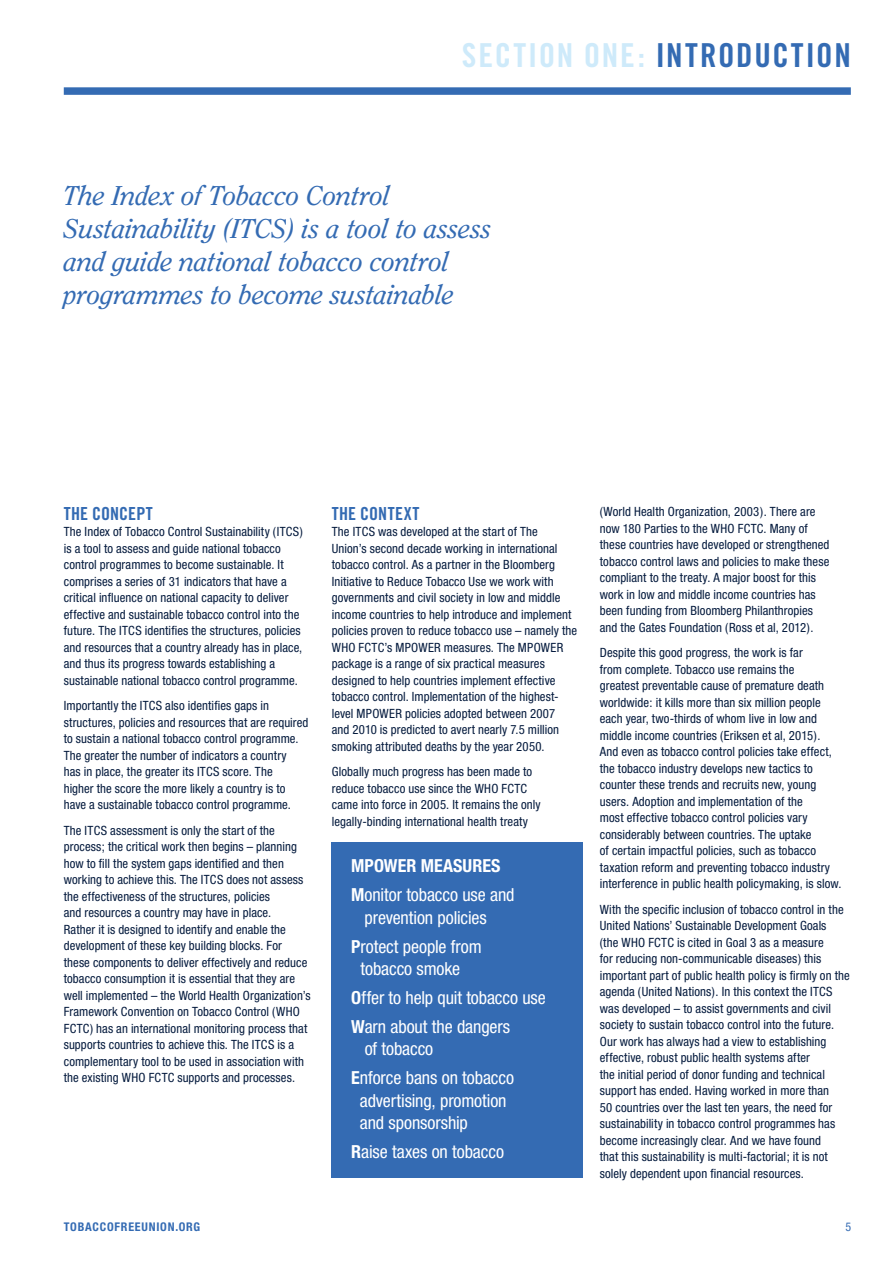
<style>
.page{position:relative;width:893px;height:1263px;background:#fff}
.page>*{position:absolute;margin:0;border:0;box-sizing:border-box;transform-origin:0 0}
.t1{font:33px "Trade Gothic Bold Cond Twenty";letter-spacing:.05em;color:#346bb3}
.t2{font:italic 27px/33px "Clearface ITC Pro";letter-spacing:-.01em;color:#346bb3}
.t3{font:condensed 18px/28.8px "Helvetica Neue";letter-spacing:-.005em;color:#fff}
.t4{font:18px "Trade Gothic Bold Cond Twenty";letter-spacing:.005em;color:#346bb3}
.t5{font:18px "Trade Gothic Bold Cond Twenty";letter-spacing:.025em;color:#346bb3}
.t6{font:condensed 12.75px/16.5px "Helvetica Neue";letter-spacing:.01em;color:#051b3e}
.t7{font:700 condensed 12px "Helvetica Neue";letter-spacing:.065em;color:#346bb3}
.t8{font:condensed 12px "Helvetica Neue";color:#346bb3}
.s1{color:#ceeafa}
.s2{font-weight:700}
</style>
<div class="page">
<div style="left:64px;top:87px;width:787px;height:8px;background:#346bb3"></div>
<div style="left:331px;top:842px;width:252px;height:336px;background:#346bb3"></div>
<h1 class="t1" style="left:462px;top:35px;width:391px"><span class="s1">SECTION ONE:</span> INTRODUCTION</h1>
<h2 class="t2" style="left:64px;top:179px;width:429px">The Index of Tobacco Control Sustainability (ITCS) is a tool to assess and guide national tobacco control programmes to become sustainable</h2>
<h3 class="t4" style="left:64px;top:502px;width:91px">THE CONCEPT</h3>
<p class="t6" style="left:64px;top:523px;width:241px">The Index of Tobacco Control Sustainability (ITCS) is a tool to assess and guide national tobacco control programmes to become sustainable. It comprises a series of 31 indicators that have a critical influence on national capacity to deliver effective and sustainable tobacco control into the future. The ITCS identifies the structures, policies and resources that a country already has in place, and thus its progress towards establishing a sustainable national tobacco control programme.</p>
<p class="t6" style="left:64px;top:697px;width:246px">Importantly the ITCS also identifies gaps in structures, policies and resources that are required to sustain a national tobacco control programme.<br>The greater the number of indicators a country<br>has in place, the greater its ITCS score. The<br>higher the score the more likely a country is to have a sustainable tobacco control programme.</p>
<p class="t6" style="left:64px;top:822px;width:249px">The ITCS assessment is only the start of the process; the critical work then begins – planning how to fill the system gaps identified and then working to achieve this. The ITCS does not assess the effectiveness of the structures, policies<br>and resources a country may have in place.<br>Rather it is designed to identify and enable the development of these key building blocks. For these components to deliver effectively and reduce tobacco consumption it is essential that they are well implemented – the World Health Organization’s Framework Convention on Tobacco Control (WHO FCTC) has an international monitoring process that supports countries to achieve this. The ITCS is a complementary tool to be used in association with the existing WHO FCTC supports and processes.</p>
<h3 class="t5" style="left:332px;top:502px;width:89px">THE CONTEXT</h3>
<p class="t6" style="left:332px;top:523px;width:247px">The ITCS was developed at the start of The<br>Union’s second decade working in international tobacco control. As a partner in the Bloomberg Initiative to Reduce Tobacco Use we work with governments and civil society in low and middle income countries to help introduce and implement policies proven to reduce tobacco use – namely the WHO FCTC’s MPOWER measures. The MPOWER package is a range of six practical measures designed to help countries implement effective tobacco control. Implementation of the highest&shy;level MPOWER policies adopted between 2007<br>and 2010 is predicted to avert nearly 7.5 million smoking attributed deaths by the year 2050.</p>
<p class="t6" style="left:332px;top:763px;width:210px">Globally much progress has been made to reduce tobacco use since the WHO FCTC came into force in 2005. It remains the only legally-binding international health treaty</p>
<h3 class="t3" style="left:351px;top:851px;width:165px"><span class="s2">MPOWER MEASURES<br>M</span>onitor tobacco use and</h3>
<h3 class="t3" style="left:351px;top:903px;width:137px;text-align:right">prevention policies<br><span class="s2">P</span>rotect people from</h3>
<h3 class="t3" style="left:351px;top:954px;width:196px;text-indent:9px">tobacco smoke<br><span class="s2">O</span>ffer to help quit tobacco use<br><span class="s2">W</span>arn about the dangers</h3>
<h3 class="t3" style="left:351px;top:1034px;width:164px;text-indent:13px">of tobacco<br><span class="s2">E</span>nforce bans on tobacco</h3>
<h3 class="t3" style="left:360px;top:1089px;width:148px;line-height:22.5px">advertising, promotion and sponsorship</h3>
<h3 class="t3" style="left:351px;top:1137px;width:154px"><span class="s2">R</span>aise taxes on tobacco</h3>
<p class="t7" style="left:64px;top:1219px;width:138px">TOBACCOFREEUNION.ORG</p>
<p class="t6" style="left:600px;top:503px;width:231px">(World Health Organization, 2003). There are now 180 Parties to the WHO FCTC. Many of these countries have developed or strengthened tobacco control laws and policies to make these compliant to the treaty. A major boost for this work in low and middle income countries has been funding from Bloomberg Philanthropies and the Gates Foundation (Ross et al, 2012).</p>
<p class="t6" style="left:600px;top:644px;width:243px">Despite this good progress, the work is far<br>from complete. Tobacco use remains the<br>greatest preventable cause of premature death worldwide: it kills more than six million people each year, two-thirds of whom live in low and middle income countries (Eriksen et al, 2015).<br>And even as tobacco control policies take effect, the tobacco industry develops new tactics to counter these trends and recruits new, young users. Adoption and implementation of the<br>most effective tobacco control policies vary considerably between countries. The uptake<br>of certain impactful policies, such as tobacco taxation reform and preventing tobacco industry interference in public health policymaking, is slow.</p>
<p class="t6" style="left:600px;top:901px;width:251px">With the specific inclusion of tobacco control in the United Nations’ Sustainable Development Goals<br>(the WHO FCTC is cited in Goal 3 as a measure<br>for reducing non-communicable diseases) this important part of public health policy is firmly on the agenda (United Nations). In this context the ITCS was developed – to assist governments and civil society to sustain tobacco control into the future.<br>Our work has always had a view to establishing effective, robust public health systems after<br>the initial period of donor funding and technical support has ended. Having worked in more than<br>50 countries over the last ten years, the need for sustainability in tobacco control programmes has become increasingly clear. And we have found<br>that this sustainability is multi-factorial; it is not solely dependent upon financial resources.</p>
<p class="t8" style="left:845px;top:1220px;width:7px">5</p>
</div>
